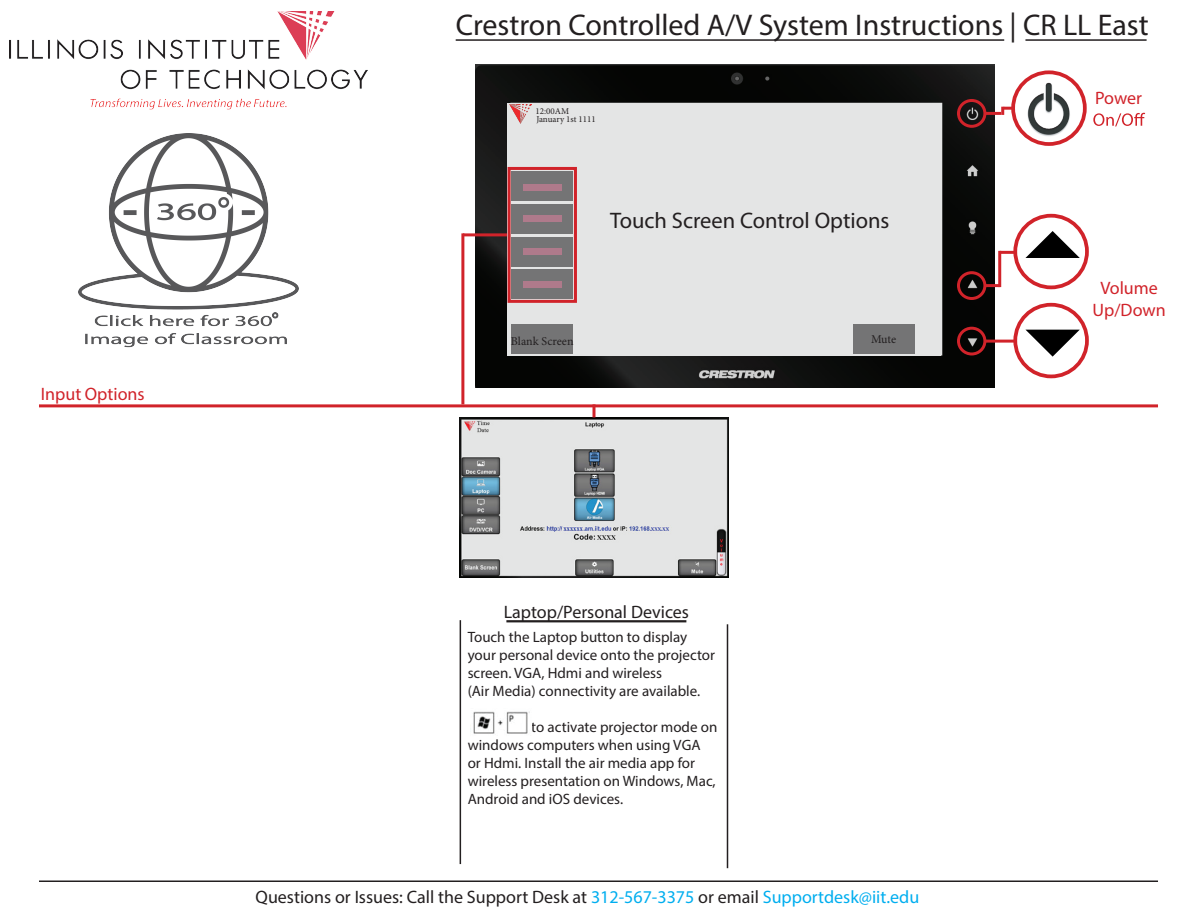
<style>
.page{position:relative;width:1188px;height:918px;background:#fff}
.page>*{position:absolute;margin:0;border:0;box-sizing:border-box;transform-origin:0 0}
.t1{font:30px "Myriad Pro";color:#231f20}
.t2{font:22.5px "Myriad Pro";color:#231f20}
.t3{font:18px "Myriad Pro";color:#231f20}
.t4{font:18px/21.6px "Myriad Pro";color:#d1232a;text-align:center}
.t5{font:15px/18px "Myriad Pro";color:#231f20}
.t6{font:12px "Minion Pro";letter-spacing:-.005em;color:#231f20}
.t7{font:9px/7.8px "Minion Pro";color:#231f20}
.s1{color:#00aeef}
</style>
<div class="page">
<hr style="left:39px;top:880px;width:1119px;height:2px;background:#231f20">
<hr style="left:506px;top:620px;width:180px;height:2px;background:#231f20">
<hr style="left:456px;top:39px;width:548px;height:2px;background:#231f20">
<img style="left:9px;top:12px;width:358px;height:97px">
<img style="left:460px;top:417px;width:268px;height:161px">
<img style="left:476px;top:64px;width:518px;height:324px">
<hr style="left:463px;top:233px;width:45px;height:3px;background:#d1232a">
<hr style="left:461px;top:233px;width:3px;height:171px;background:#d1232a">
<hr style="left:39px;top:404px;width:1119px;height:3px;background:#d1232a">
<svg style="left:592px;top:404px;width:4px;height:13px"></svg>
<img style="left:1020px;top:79px;width:58px;height:58px">
<div style="left:1011px;top:70px;width:76px;height:76px;border:4px solid #d1232a;border-radius:50%"></div>
<div style="left:1013px;top:214px;width:76px;height:75px;border:4px solid #d1232a;border-radius:50%"></div>
<div style="left:1013px;top:303px;width:76px;height:75px;border:4px solid #d1232a;border-radius:50%"></div>
<div style="left:957px;top:99px;width:29px;height:29px;border:3px solid #d1232a;border-radius:50%"></div>
<div style="left:957px;top:271px;width:29px;height:29px;border:3px solid #d1232a;border-radius:50%"></div>
<div style="left:957px;top:327px;width:29px;height:29px;border:3px solid #d1232a;border-radius:50%"></div>
<hr style="left:985px;top:284px;width:15px;height:3px;background:#d1232a">
<hr style="left:1000px;top:251px;width:15px;height:3px;background:#d1232a">
<hr style="left:998px;top:251px;width:3px;height:36px;background:#d1232a">
<hr style="left:985px;top:340px;width:30px;height:3px;background:#d1232a">
<hr style="left:985px;top:112px;width:16px;height:3px;background:#d1232a">
<svg style="left:1001px;top:107px;width:12px;height:8px"></svg>
<div style="left:508px;top:103px;width:433px;height:253px;background:#e4e5e5"></div>
<svg style="left:1093px;top:113px;width:52px;height:13px"></svg>
<hr style="left:727px;top:624px;width:1px;height:244px;background:#231f20">
<img style="left:473px;top:711px;width:57px;height:23px">
<div style="left:508px;top:167px;width:69px;height:136px;border:3px solid #d1232a"></div>
<div style="left:512px;top:171px;width:61px;height:30px;background:#747475"></div>
<div style="left:512px;top:204px;width:61px;height:30px;background:#747475"></div>
<div style="left:512px;top:237px;width:61px;height:29px;background:#747475"></div>
<div style="left:512px;top:269px;width:61px;height:30px;background:#747475"></div>
<div style="left:512px;top:324px;width:61px;height:29px;background:#747475"></div>
<div style="left:853px;top:324px;width:61px;height:29px;background:#747475"></div>
<svg style="left:1025px;top:231px;width:55px;height:27px"></svg>
<svg style="left:1026px;top:330px;width:54px;height:27px"></svg>
<img style="left:509px;top:104px;width:23px;height:20px">
<div style="left:523px;top:184px;width:39px;height:6px;background:#af7a8b"></div>
<div style="left:523px;top:216px;width:39px;height:6px;background:#af7a8b"></div>
<div style="left:523px;top:249px;width:39px;height:6px;background:#af7a8b"></div>
<div style="left:523px;top:281px;width:39px;height:6px;background:#af7a8b"></div>
<hr style="left:1025px;top:39px;width:122px;height:2px;background:#231f20">
<hr style="left:460px;top:620px;width:1px;height:244px;background:#231f20">
<img style="left:78px;top:133px;width:220px;height:215px">
<p class="t4" style="left:41px;top:383px;width:105px">Input Options</p>
<h1 class="t1" style="left:456px;top:6px;width:695px">Crestron Controlled A/V System Instructions | CR LL East</h1>
<p class="t7" style="left:535px;top:108px;width:62px">12:00AM<br>January 1st 1111</p>
<h2 class="t2" style="left:610px;top:206px;width:281px">Touch Screen Control Options</h2>
<p class="t6" style="left:511px;top:333px;width:64px">Blank Screen</p>
<p class="t6" style="left:871px;top:331px;width:27px">Mute</p>
<p class="t3" style="left:504px;top:601px;width:187px">Laptop/Personal Devices</p>
<p class="t5" style="left:468px;top:627px;width:249px">Touch the Laptop button to display your personal device onto the projector screen. VGA, Hdmi and wireless<br>(Air Media) connectivity are available.</p>
<p class="t5" style="left:468px;top:717px;width:251px;text-indent:64px">to activate projector mode on windows computers when using VGA or Hdmi. Install the air media app for wireless presentation on Windows, Mac,<br>Android and iOS devices.</p>
<p class="t3" style="left:256px;top:886px;width:665px">Questions or Issues: Call the Support Desk at <span class="s1">312-567-3375</span> or email <span class="s1">Supportdesk@iit.edu</span></p>
<p class="t4" style="left:1095px;top:87px;width:48px">Power</p>
<p class="t4" style="left:1093px;top:277px;width:75px">Volume<br>Up/Down</p>
</div>
